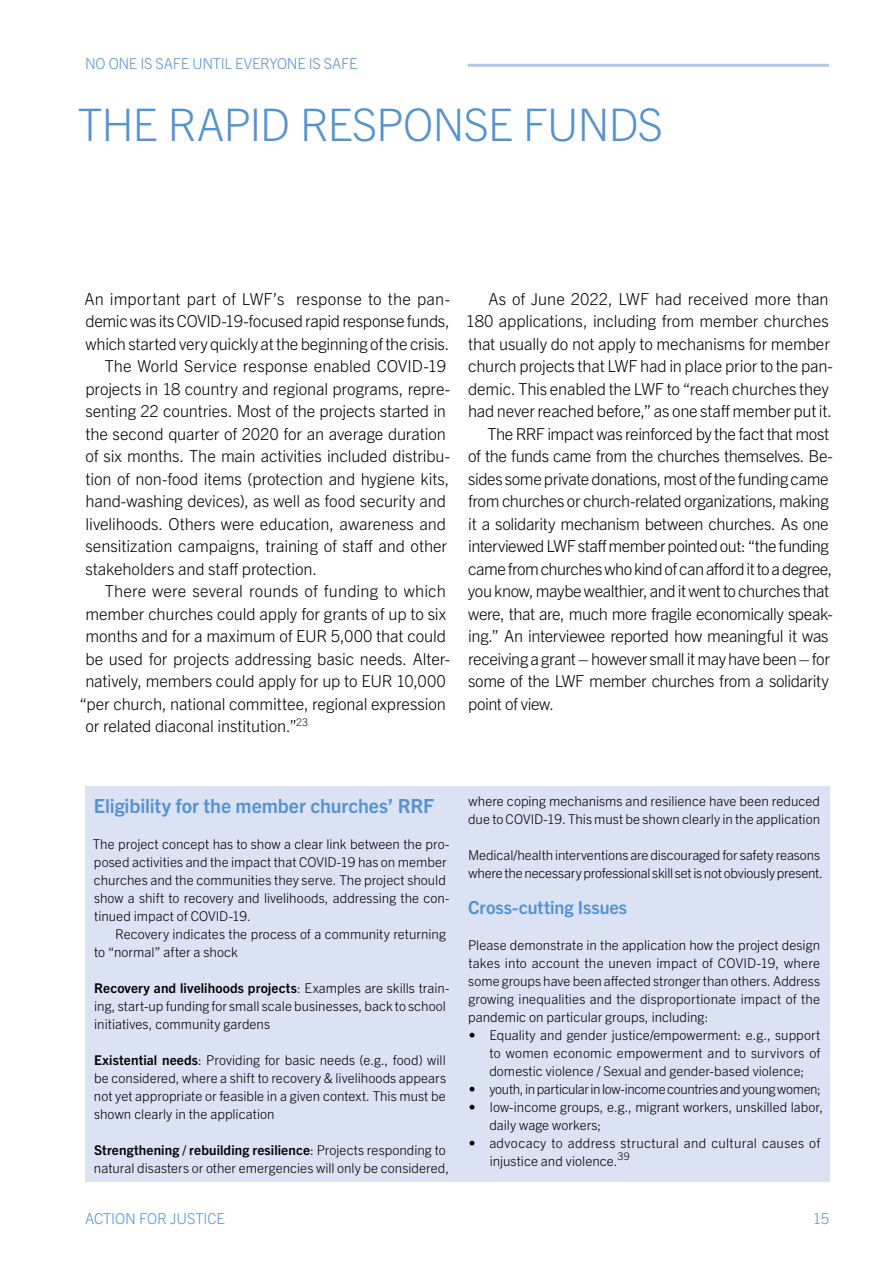
<style>
.page{position:relative;width:893px;height:1263px;background:#fff}
.page>*{position:absolute;margin:0;border:0;box-sizing:border-box;transform-origin:0 0}
.t1{font:300 45px "Trade Gothic Next LT Pro";letter-spacing:-.025em;color:#5692ce}
.t2{font:700 19.5px "Trade Gothic Next LT Pro";letter-spacing:-.005em;color:#5692ce}
.t3{font:700 18px "Trade Gothic Next LT Pro";letter-spacing:-.005em;color:#5692ce}
.t4{font:300 16.5px "Trade Gothic Next LT Pro";letter-spacing:-.01em;color:#000}
.t5{font:300 16.5px "Trade Gothic Next LT Pro";letter-spacing:-.03em;color:#000}
.t6{font:300 16.5px "Trade Gothic Next LT Pro";letter-spacing:.015em;color:#000}
.t7{font:300 15px "Trade Gothic Next LT Pro";letter-spacing:-.015em;color:#5692ce}
.t8{font:300 13.5px/18px "Trade Gothic Next LT Pro";color:#000}
.t9{font:300 13.5px/18px "Trade Gothic Next LT Pro";letter-spacing:.02em;color:#000}
.t10{font:300 13.5px "Trade Gothic Next LT Pro";letter-spacing:-.025em;color:#000}
.s1{font-weight:700}
</style>
<div class="page">
<hr style="left:468px;top:64px;width:361px;height:3px;background:#b3c7e8">
<div style="left:85px;top:787px;width:744px;height:395px;background:#dae2f4"></div>
<p class="t7" style="left:85px;top:53px;width:274px">NO ONE IS SAFE UNTIL EVERYONE IS SAFE</p>
<h1 class="t1" style="left:78px;top:93px;width:587px">THE RAPID RESPONSE FUNDS</h1>
<p class="t6" style="left:84px;top:287px;width:367px">An important part of LWF’s response to the pan-</p>
<p class="t4" style="left:85px;top:310px;width:366px">demic was its COVID-19-focused rapid response funds,</p>
<p class="t4" style="left:86px;top:332px;width:365px">which started very quickly at the beginning of the crisis.</p>
<p class="t4" style="left:105px;top:355px;width:343px">The World Service response enabled COVID-19</p>
<p class="t4" style="left:85px;top:377px;width:366px">projects in 18 country and regional programs, repre-</p>
<p class="t4" style="left:85px;top:400px;width:362px">senting 22 countries. Most of the projects started in</p>
<p class="t4" style="left:85px;top:422px;width:362px">the second quarter of 2020 for an average duration</p>
<p class="t4" style="left:85px;top:445px;width:366px">of six months. The main activities included distribu-</p>
<p class="t4" style="left:85px;top:467px;width:366px">tion of non-food items (protection and hygiene kits,</p>
<p class="t4" style="left:85px;top:490px;width:362px">hand-washing devices), as well as food security and</p>
<p class="t4" style="left:86px;top:512px;width:362px">livelihoods. Others were education, awareness and</p>
<p class="t4" style="left:85px;top:535px;width:363px">sensitization campaigns, training of staff and other</p>
<p class="t4" style="left:85px;top:557px;width:233px">stakeholders and staff protection.</p>
<p class="t4" style="left:105px;top:580px;width:343px">There were several rounds of funding to which</p>
<p class="t4" style="left:85px;top:602px;width:362px">member churches could apply for grants of up to six</p>
<p class="t4" style="left:85px;top:625px;width:362px">months and for a maximum of EUR 5,000 that could</p>
<p class="t4" style="left:85px;top:647px;width:366px">be used for projects addressing basic needs. Alter-</p>
<p class="t4" style="left:85px;top:670px;width:362px">natively, members could apply for up to EUR 10,000</p>
<p class="t4" style="left:80px;top:692px;width:368px">“per church, national committee, regional expression</p>
<p class="t4" style="left:85px;top:715px;width:224px">or related diaconal institution.”<sup>23</sup></p>
<p class="t4" style="left:488px;top:287px;width:342px">As of June 2022, LWF had received more than</p>
<p class="t4" style="left:466px;top:310px;width:364px">180 applications, including from member churches</p>
<p class="t4" style="left:468px;top:332px;width:363px">that usually do not apply to mechanisms for member</p>
<p class="t4" style="left:468px;top:355px;width:366px">church projects that LWF had in place prior to the pan-</p>
<p class="t4" style="left:468px;top:377px;width:362px">demic. This enabled the LWF to “reach churches they</p>
<p class="t4" style="left:468px;top:400px;width:365px">had never reached before,” as one staff member put it.</p>
<p class="t4" style="left:487px;top:422px;width:343px">The RRF impact was reinforced by the fact that most</p>
<p class="t5" style="left:468px;top:445px;width:366px">of the funds came from the churches themselves. Be-</p>
<p class="t4" style="left:468px;top:467px;width:362px">sides some private donations, most of the funding came</p>
<p class="t5" style="left:468px;top:490px;width:362px">from churches or church-related organizations, making</p>
<p class="t4" style="left:468px;top:512px;width:362px">it a solidarity mechanism between churches. As one</p>
<p class="t5" style="left:468px;top:535px;width:362px">interviewed LWF staff member pointed out: “the funding</p>
<p class="t5" style="left:468px;top:557px;width:366px">came from churches who kind of can afford it to a degree,</p>
<p class="t5" style="left:468px;top:580px;width:363px">you know, maybe wealthier, and it went to churches that</p>
<p class="t4" style="left:468px;top:602px;width:366px">were, that are, much more fragile economically speak-</p>
<p class="t4" style="left:468px;top:625px;width:362px">ing.” An interviewee reported how meaningful it was</p>
<p class="t5" style="left:468px;top:647px;width:363px">receiving a grant – however small it may have been – for</p>
<p class="t4" style="left:468px;top:670px;width:362px">some of the LWF member churches from a solidarity</p>
<p class="t5" style="left:468px;top:692px;width:87px">point of view.</p>
<h2 class="t2" style="left:94px;top:792px;width:342px">Eligibility for the member churches’ RRF</h2>
<p class="t8" style="left:93px;top:834px;width:358px">The project concept has to show a clear link between the pro&shy;posed activities and the impact that COVID-19 has on member churches and the communities they serve. The project should show a shift to recovery and livelihoods, addressing the con&shy;tinued impact of COVID-19.</p>
<p class="t8" style="left:94px;top:924px;width:353px;text-indent:21px">Recovery indicates the process of a community returning to “normal” after a shock</p>
<p class="t8" style="left:94px;top:978px;width:357px"><span class="s1">Recovery and livelihoods projects</span>: Examples are skills train&shy;ing, start-up funding for small scale businesses, back to school initiatives, community gardens</p>
<p class="t8" style="left:94px;top:1050px;width:353px;text-align:justify"><span class="s1">Existential needs</span>: Providing for basic needs (e.g., food) will be considered, where a shift to recovery &amp; livelihoods appears not yet appropriate or feasible in a given context. This must be shown clearly in the application</p>
<p class="t8" style="left:94px;top:1140px;width:357px"><span class="s1">Strengthening / rebuilding resilience</span>: Projects responding to natural disasters or other emergencies will only be considered,</p>
<p class="t8" style="left:468px;top:791px;width:354px">where coping mechanisms and resilience have been reduced due to COVID-19. This must be shown clearly in the application</p>
<p class="t8" style="left:468px;top:845px;width:356px">Medical/health interventions are discouraged for safety reasons where the necessary professional skill set is not obviously present.</p>
<h3 class="t3" style="left:468px;top:894px;width:160px">Cross-cutting Issues</h3>
<p class="t8" style="left:468px;top:935px;width:354px;text-align:justify">Please demonstrate in the application how the project design takes into account the uneven impact of COVID-19, where some groups have been affected stronger than others. Address growing inequalities and the disproportionate impact of the pandemic on particular groups, including:</p>
<p class="t8" style="left:489px;top:1025px;width:332px;text-align:justify;text-indent:-21px">• Equality and gender justice/empowerment: e.g., support to women economic empowerment and to survivors of domestic violence / Sexual and gender-based violence;</p>
<p class="t10" style="left:469px;top:1079px;width:354px">• youth, in particular in low-income countries and young women;</p>
<p class="t8" style="left:489px;top:1097px;width:335px;text-indent:-21px">• low-income groups, e.g., migrant workers, unskilled labor, daily wage workers;</p>
<p class="t9" style="left:490px;top:1133px;width:332px;text-indent:-21px">• advocacy to address structural and cultural causes of injustice and violence.<sup>39</sup></p>
<p class="t7" style="left:85px;top:1208px;width:141px">ACTION FOR JUSTICE</p>
<p class="t7" style="left:813px;top:1208px;width:18px">15</p>
</div>
